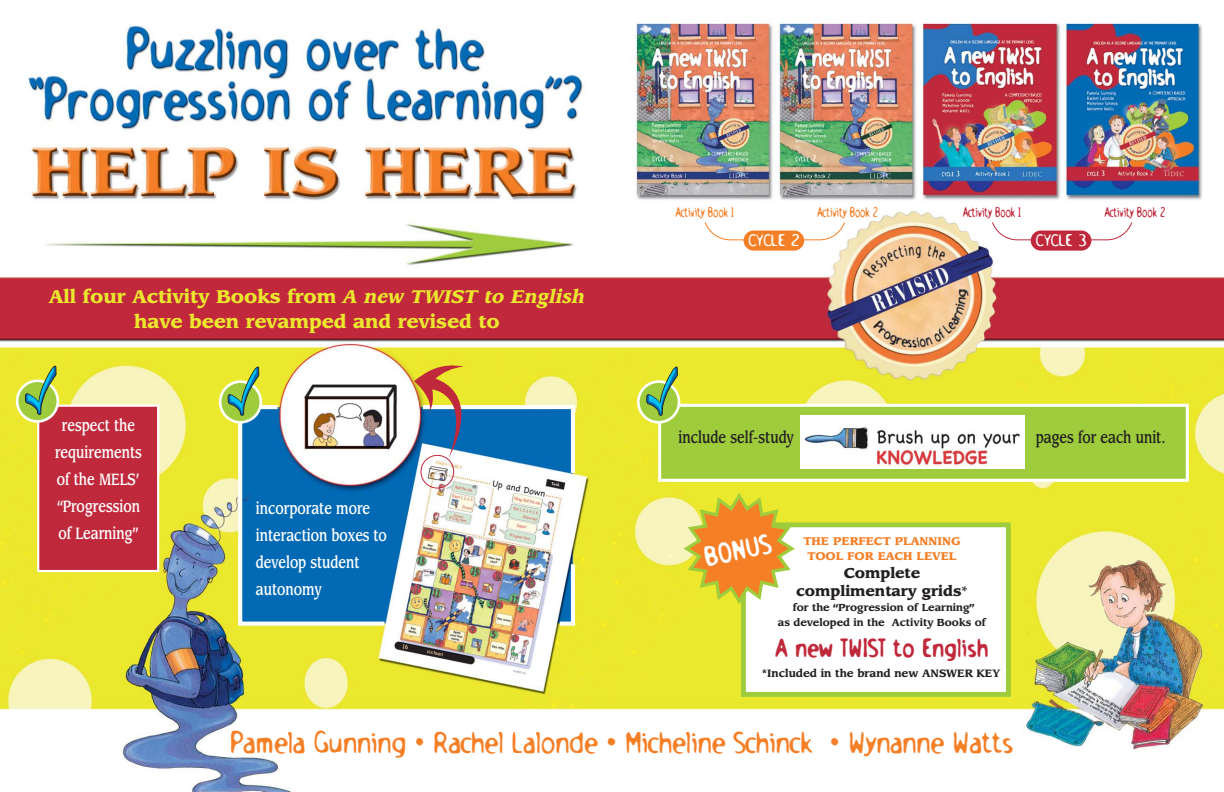
<style>
.page{position:relative;width:1224px;height:792px;background:#fff}
.page>*{position:absolute;margin:0;border:0;box-sizing:border-box;transform-origin:0 0}
.t1{font:30px "Holstein";color:#f57f26}
.t2{font:700 27.9px "Holstein";color:#fff}
.t3{font:700 26px "Holstein";color:#c0293b}
.t4{font:900 18px/25px "Leawood";color:#ebe72e;text-align:center}
.t5{font:16.6px "Holstein";color:#fff;scale:1.14 1}
.t6{font:500 16px/27px "Leawood";color:#fff;scale:.78 1}
.t7{font:500 16px "Leawood";color:#231f20;scale:.78 1}
.t8{font:900 14px/18px "Leawood";color:#231f20;text-align:center}
.t9{font:14px "Holstein";letter-spacing:-.005em;color:#c0293b;scale:.78 1}
.t10{font:14px "Holstein";letter-spacing:-.005em;color:#f57f26;scale:.78 1}
.t11{font:900 11px/15px "Leawood";color:#f57f26;text-align:center}
.t12{font:700 10.5px "Leawood";color:#231f20}
.t13{font:700 10px/15px "Leawood";color:#231f20;text-align:center}
.s1{font-style:italic}
.s2{font-family:"Palatino";font-weight:700}
</style>
<div class="page">
<img style="left:0;top:25px;width:612px;height:767px">
<svg style="left:556px;top:560px;width:21px;height:68px"></svg>
<svg style="left:220px;top:382px;width:41px;height:40px"></svg>
<div style="left:219px;top:380px;width:43px;height:44px;border:3px solid #fff;border-radius:50%"></div>
<div style="left:38px;top:406px;width:120px;height:165px;background:#c0293b"></div>
<div style="left:37px;top:405px;width:122px;height:167px;border:2px solid #fff"></div>
<svg style="left:17px;top:381px;width:41px;height:40px"></svg>
<div style="left:16px;top:379px;width:43px;height:44px;border:3px solid #fff;border-radius:50%"></div>
<svg style="left:25px;top:364px;width:32px;height:51px;background:#96c25f"></svg>
<svg style="left:228px;top:364px;width:161px;height:264px"></svg>
<div style="left:421px;top:455px;width:33px;height:33px;border:1px solid #c0293b;border-radius:50%"></div>
<svg style="left:414px;top:362px;width:163px;height:115px"></svg>
<img style="left:612px;top:18px;width:612px;height:732px">
<div style="left:660px;top:405px;width:527px;height:75px;background:#9ecc3c"></div>
<div style="left:658px;top:404px;width:531px;height:78px;border:3px solid #fff"></div>
<svg style="left:638px;top:382px;width:41px;height:40px"></svg>
<div style="left:637px;top:380px;width:43px;height:44px;border:3px solid #fff;border-radius:50%"></div>
<svg style="left:646px;top:364px;width:32px;height:52px;background:#96c35e"></svg>
<img style="left:801px;top:416px;width:223px;height:52px">
<div style="left:743px;top:525px;width:265px;height:169px;background:#fff"></div>
<div style="left:741px;top:522px;width:270px;height:175px;border:5px solid #9ecc3c"></div>
<svg style="left:681px;top:492px;width:117px;height:115px;background:#e8b94e"></svg>
<svg style="left:991px;top:221px;width:142px;height:20px"></svg>
<div style="left:1031px;top:231px;width:60px;height:20px;background:#c0293b;border-radius:10px"></div>
<svg style="left:704px;top:221px;width:142px;height:20px"></svg>
<div style="left:744px;top:231px;width:60px;height:20px;background:#f57f26;border-radius:10px"></div>
<p class="t4" style="left:49px;top:286px;width:537px">All four Activity Books from <span class="s1">A new TWIST to English </span>have been revamped and revised to</p>
<p class="t6" style="left:55px;top:414px;width:113px;text-align:center">respect the requirements of the MELS’ “Progression of Learning”</p>
<p class="t6" style="left:256px;top:496px;width:169px">incorporate more interaction boxes to develop student autonomy</p>
<p class="t10" style="left:676px;top:207px;width:76px">Activity Book 1</p>
<p class="t10" style="left:818px;top:207px;width:79px">Activity Book 2</p>
<p class="t5" style="left:749px;top:234px;width:46px">CYCLE 2</p>
<p class="t9" style="left:963px;top:207px;width:76px">Activity Book 1</p>
<p class="t9" style="left:1105px;top:207px;width:79px">Activity Book 2</p>
<p class="t5" style="left:1036px;top:234px;width:46px">CYCLE 3</p>
<p class="t7" style="left:679px;top:431px;width:150px">include self-study</p>
<p class="t7" style="left:1036px;top:431px;width:168px">pages for each unit.</p>
<h2 class="t2" style="left:701px;top:541px;width:69px;rotate:-12deg">BONUS</h2>
<p class="t11" style="left:803px;top:535px;width:159px">THE PERFECT PLANNING<br>TOOL FOR EACH LEVEL</p>
<p class="t8" style="left:796px;top:566px;width:173px">Complete complimentary grids<span class="s2">*</span></p>
<p class="t13" style="left:778px;top:601px;width:210px">for the “Progression of Learning”<br>as developed in the Activity Books of</p>
<h3 class="t3" style="left:776px;top:633px;width:214px">A new TWIST to English</h3>
<p class="t12" style="left:762px;top:668px;width:240px">*Included in the brand new ANSWER KEY</p>
<h1 class="t1" style="left:231px;top:731px;width:784px">Pamela Gunning • Rachel Lalonde • Micheline Schinck • Wynanne Watts</h1>
</div>
